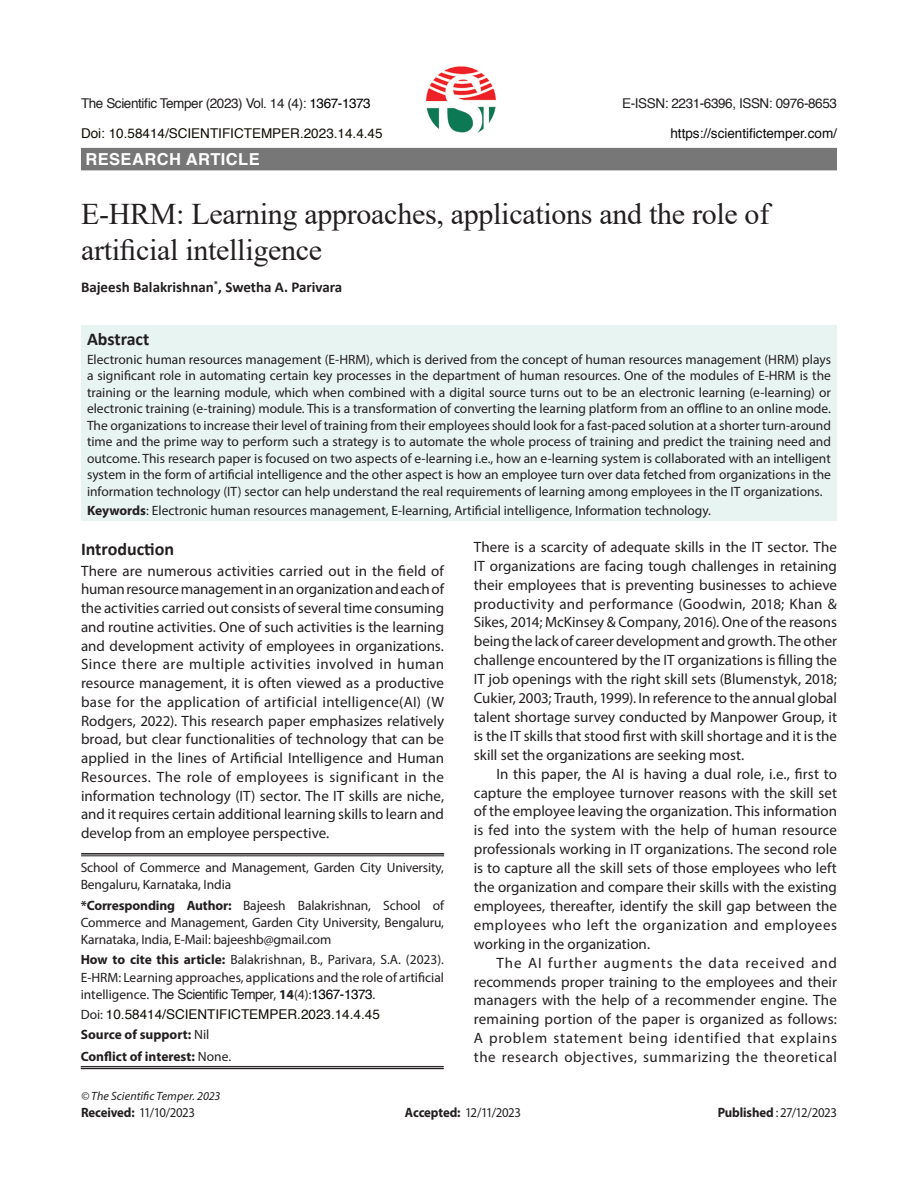
<style>
.page{position:relative;width:918px;height:1188px;background:#fff}
.page>*{position:absolute;margin:0;border:0;box-sizing:border-box;transform-origin:0 0}
.article_head{font:30px/36px "Times New Roman";letter-spacing:-.01em;color:#231f20}
.Sub-Head-1{font:700 18px "Calibri";color:#231f20}
.Subject{font:700 16.5px "Helvetica";letter-spacing:.025em;color:#fff}
.Body_flush{font:15px/18.8px "Myriad Pro";color:#231f20;text-align:justify}
.text{font:15px/18.9px "Myriad Pro";letter-spacing:.035em;color:#231f20;text-align:justify}
.author{font:700 15px "Calibri";color:#231f20}
.Abstract{font:13.5px/16.5px "Myriad Pro";color:#231f20;text-align:justify}
.affiliation{font:13.5px/17.2px "Myriad Pro";letter-spacing:-.01em;color:#231f20;text-align:justify}
.Running_Head{font:13.5px "Helvetica";letter-spacing:-.03em;color:#231f20}
.ref{font:13.5px "Myriad Pro";letter-spacing:-.04em;color:#231f20;scale:.95 1}
.affiliation-2{font:700 13.5px "Myriad Pro";color:#231f20}
.affiliation-3{font:13.5px "Helvetica";color:#100e02}
.Running_Head-2{font:13.5px "Helvetica";color:#100e02}
.Running_Head-3{font:13.5px "Helvetica";color:#0a0b0a}
.Bottom_1st_page{font:italic 12px "Myriad Pro";letter-spacing:.005em;color:#231f20}
.s1{color:#000}
.s2{font-weight:700}
.s3{font-family:"Helvetica"}
.s4{font-family:"Helvetica";color:#000}
.s5{font-family:"Myriad Pro";color:#231f20}
.s6{font-weight:400}
</style>
<div class="page">
<div style="left:81px;top:326px;width:756px;height:195px;background:#e8f4f2"></div>
<div style="left:81px;top:148px;width:756px;height:22px;background:#777"></div>
<hr style="left:81px;top:853px;width:363px;height:2px;background:#231f20">
<hr style="left:81px;top:856px;width:363px;height:1px;background:#231f20">
<hr style="left:81px;top:1066px;width:363px;height:1px;background:#231f20">
<hr style="left:81px;top:1068px;width:363px;height:1px;background:#231f20">
<img style="left:426px;top:66px;width:70px;height:68px">
<p class="Running_Head" style="left:81px;top:92px;width:291px">The Scientific Temper (2023) Vol. 14 (4): <span class="s1">1367-1373</span></p>
<p class="Running_Head" style="left:622px;top:92px;width:216px">E-ISSN: 2231-6396, ISSN: 0976-8653</p>
<p class="Running_Head-2" style="left:81px;top:122px;width:303px">Doi: 10.58414/SCIENTIFICTEMPER.2023.14.4.45</p>
<p class="Running_Head-3" style="left:670px;top:122px;width:168px">https://scientifictemper.com/</p>
<p class="Subject" style="left:86px;top:146px;width:176px">RESEARCH ARTICLE</p>
<p class="article_head" style="left:81px;top:195px;width:690px">E-HRM: Learning approaches, applications and the role of artificial intelligence</p>
<p class="author" style="left:81px;top:276px;width:263px">Bajeesh Balakrishnan<sup>*</sup>, Swetha A. Parivara</p>
<p class="Sub-Head-1" style="left:87px;top:326px;width:64px">Abstract</p>
<p class="Abstract" style="left:87px;top:351px;width:746px">Electronic human resources management (E-HRM), which is derived from the concept of human resources management (HRM) plays a significant role in automating certain key processes in the department of human resources. One of the modules of E-HRM is the training or the learning module, which when combined with a digital source turns out to be an electronic learning (e-learning) or electronic training (e-training) module. This is a transformation of converting the learning platform from an offline to an online mode.<br>The organizations to increase their level of training from their employees should look for a fast-paced solution at a shorter turn-around time and the prime way to perform such a strategy is to automate the whole process of training and predict the training need and outcome. This research paper is focused on two aspects of e-learning i.e., how an e-learning system is collaborated with an intelligent system in the form of artificial intelligence and the other aspect is how an employee turn over data fetched from organizations in the information technology (IT) sector can help understand the real requirements of learning among employees in the IT organizations.</p>
<p class="Abstract" style="left:87px;top:502px;width:626px"><span class="s2">Keywords</span>: Electronic human resources management, E-learning, Artificial intelligence, Information technology.</p>
<p class="Sub-Head-1" style="left:81px;top:536px;width:95px">Introduction</p>
<p class="Body_flush" style="left:81px;top:561px;width:365px">There are numerous activities carried out in the field of human resource management in an organization and each of the activities carried out consists of several time consuming and routine activities. One of such activities is the learning and development activity of employees in organizations.<br>Since there are multiple activities involved in human resource management, it is often viewed as a productive base for the application of artificial intelligence(AI) (W Rodgers, 2022). This research paper emphasizes relatively broad, but clear functionalities of technology that can be applied in the lines of Artificial Intelligence and Human Resources. The role of employees is significant in the information technology (IT) sector. The IT skills are niche, and it requires certain additional learning skills to learn and develop from an employee perspective.</p>
<p class="affiliation" style="left:81px;top:859px;width:365px">School of Commerce and Management, Garden City University,<br>Bengaluru, Karnataka, India</p>
<p class="affiliation" style="left:81px;top:896px;width:365px"><span class="s2">*Corresponding Author:</span> Bajeesh Balakrishnan, School of Commerce and Management, Garden City University, Bengaluru, Karnataka, India, E-Mail: bajeeshb@gmail.com</p>
<p class="affiliation" style="left:81px;top:951px;width:365px"><span class="s2">How to cite this article:</span> Balakrishnan, B., Parivara, S.A. (2023).<br>E-HRM: Learning approaches, applications and the role of artificial intelligence. <span class="s3">The Scientific Temper</span>, <span class="s2">14</span>(4):<span class="s4">1367-1373</span>.</p>
<p class="affiliation-3" style="left:81px;top:1004px;width:301px"><span class="s5">Doi:</span> 10.58414/SCIENTIFICTEMPER.2023.14.4.45</p>
<p class="affiliation-2" style="left:81px;top:1026px;width:130px">Source of support: <span class="s6">Nil</span></p>
<p class="affiliation-2" style="left:81px;top:1048px;width:152px">Conflict of interest: <span class="s6">None.</span></p>
<p class="Body_flush" style="left:474px;top:537px;width:365px">There is a scarcity of adequate skills in the IT sector. The IT organizations are facing tough challenges in retaining their employees that is preventing businesses to achieve productivity and performance (Goodwin, 2018; Khan &amp; Sikes, 2014; McKinsey &amp; Company, 2016). One of the reasons being the lack of career development and growth. The other challenge encountered by the IT organizations is filling the IT job openings with the right skill sets (Blumenstyk, 2018; Cukier, 2003; Trauth, 1999). In reference to the annual global talent shortage survey conducted by Manpower Group, it is the IT skills that stood first with skill shortage and it is the skill set the organizations are seeking most.</p>
<p class="text" style="left:474px;top:764px;width:365px;text-indent:22px">In this paper, the AI is having a dual role, i.e., first to capture the employee turnover reasons with the skill set of the employee leaving the organization. This information is fed into the system with the help of human resource professionals working in IT organizations. The second role is to capture all the skill sets of those employees who left the organization and compare their skills with the existing employees, thereafter, identify the skill gap between the employees who left the organization and employees working in the organization.</p>
<p class="text" style="left:474px;top:953px;width:365px;text-indent:22px">The AI further augments the data received and recommends proper training to the employees and their managers with the help of a recommender engine. The remaining portion of the paper is organized as follows:<br>A problem statement being identified that explains the research objectives, summarizing the theoretical</p>
<p class="Bottom_1st_page" style="left:81px;top:1089px;width:141px">© The Scientific Temper. 2023</p>
<p class="ref" style="left:81px;top:1104px;width:122px"><span class="s2">Received:</span> 11/10/2023</p>
<p class="ref" style="left:405px;top:1104px;width:124px"><span class="s2">Accepted:</span> 12/11/2023</p>
<p class="ref" style="left:718px;top:1104px;width:127px"><span class="s2">Published</span> : 27/12/2023</p>
</div>
